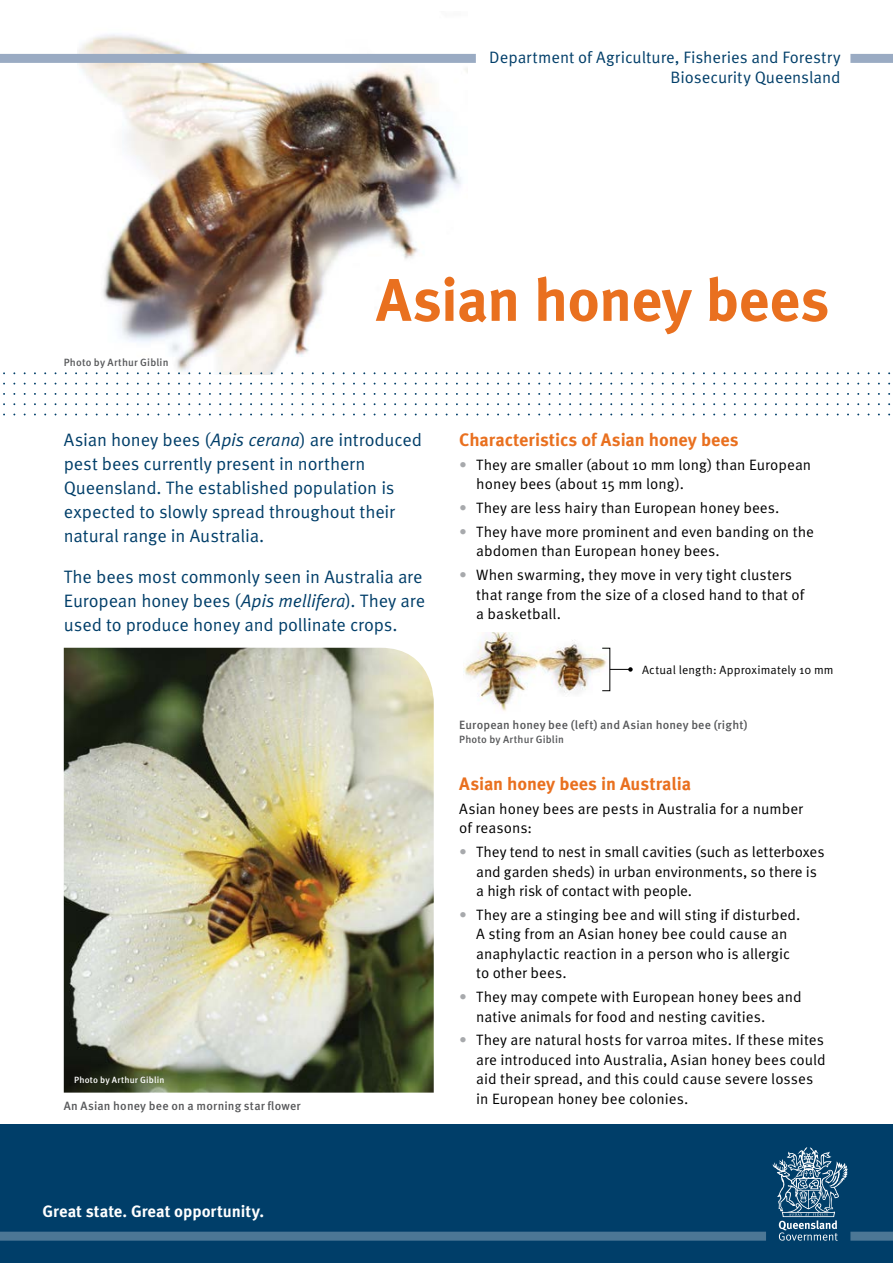
<style>
.page{position:relative;width:893px;height:1263px;background:#fff}
.page>*{position:absolute;margin:0;border:0;box-sizing:border-box;transform-origin:0 0}
.t1{font:700 60px "Meta OT";letter-spacing:-.015em;color:#e9701f}
.IntroPara{font:18px/24px "Meta OT";letter-spacing:-.005em;color:#003e69}
.h02{font:700 18px "Meta OT";letter-spacing:-.005em;color:#e9701f}
.t2{font:16.5px/19.8px "Meta OT";color:#003e69;text-align:right}
.t3{font:700 16.5px "Meta OT";color:#fff}
.body-beforeBullet{font:15px/19.5px "Meta OT";color:#000}
.t4{font:500 12px "Meta OT";letter-spacing:.015em;color:#58595b}
.t5{font:12px "Meta OT";letter-spacing:.01em;color:#000}
.t6{font:500 10.5px "Meta OT";letter-spacing:.015em;color:#58595b}
.h01{font:500 9px "Meta OT";letter-spacing:.02em;color:#fff}
.s1{font-style:italic}
.s2{color:#a7a9ac}
</style>
<div class="page">
<div style="left:0;top:1124px;width:893px;height:139px;background:#003e69"></div>
<svg style="left:773px;top:1147px;width:74px;height:94px"></svg>
<div style="left:0;top:1232px;width:766px;height:9px;background:#4c7795"></div>
<div style="left:850px;top:1232px;width:43px;height:9px;background:#4c7795"></div>
<div style="left:850px;top:54px;width:43px;height:9px;background:#9aabc3"></div>
<img style="left:77px;top:34px;width:391px;height:341px">
<div style="left:0;top:54px;width:476px;height:9px;background:#9aabc3"></div>
<img style="left:64px;top:648px;width:370px;height:444px">
<img style="left:463px;top:632px;width:147px;height:79px">
<svg style="left:610px;top:667px;width:23px;height:5px"></svg>
<p class="t2" style="left:489px;top:48px;width:353px">Department of Agriculture, Fisheries and Forestry<br>Biosecurity Queensland</p>
<p class="t6" style="left:64px;top:355px;width:106px">Photo by Arthur Giblin</p>
<p class="t1" style="left:376px;top:262px;width:455px">Asian honey bees</p>
<p class="IntroPara" style="left:64px;top:428px;width:360px">Asian honey bees (<span class="s1">Apis cerana</span>) are introduced pest bees currently present in northern Queensland. The established population is expected to slowly spread throughout their natural range in Australia.</p>
<p class="IntroPara" style="left:64px;top:565px;width:363px">The bees most commonly seen in Australia are<br>European honey bees (<span class="s1">Apis mellifera</span>). They are used to produce honey and pollinate crops.</p>
<p class="h01" style="left:74px;top:1074px;width:92px">Photo by Arthur Giblin</p>
<p class="t4" style="left:64px;top:1098px;width:239px">An Asian honey bee on a morning star flower</p>
<p class="h02" style="left:459px;top:429px;width:281px">Characteristics of Asian honey bees</p>
<p class="body-beforeBullet" style="left:476px;top:455px;width:336px;text-indent:-17px"><span class="s2">•</span> They are smaller (about 10 mm long) than European honey bees (about 15 mm long).</p>
<p class="body-beforeBullet" style="left:459px;top:498px;width:322px"><span class="s2">•</span> They are less hairy than European honey bees.</p>
<p class="body-beforeBullet" style="left:476px;top:522px;width:339px;text-indent:-17px"><span class="s2">•</span> They have more prominent and even banding on the abdomen than European honey bees.</p>
<p class="body-beforeBullet" style="left:476px;top:565px;width:330px;text-indent:-17px"><span class="s2">•</span> When swarming, they move in very tight clusters that range from the size of a closed hand to that of a basketball.</p>
<p class="t5" style="left:642px;top:662px;width:193px">Actual length: Approximately 10 mm</p>
<p class="t4" style="left:459px;top:717px;width:290px">European honey bee (left) and Asian honey bee (right)</p>
<p class="t6" style="left:459px;top:733px;width:106px">Photo by Arthur Giblin</p>
<p class="h02" style="left:459px;top:772px;width:233px">Asian honey bees in Australia</p>
<p class="body-beforeBullet" style="left:459px;top:799px;width:345px">Asian honey bees are pests in Australia for a number of reasons:</p>
<p class="body-beforeBullet" style="left:476px;top:842px;width:350px;text-indent:-17px"><span class="s2">•</span> They tend to nest in small cavities (such as letterboxes and garden sheds) in urban environments, so there is a high risk of contact with people.</p>
<p class="body-beforeBullet" style="left:476px;top:905px;width:326px;text-indent:-17px"><span class="s2">•</span> They are a stinging bee and will sting if disturbed.<br>A sting from an Asian honey bee could cause an anaphylactic reaction in a person who is allergic to other bees.</p>
<p class="body-beforeBullet" style="left:476px;top:987px;width:327px;text-indent:-17px"><span class="s2">•</span> They may compete with European honey bees and native animals for food and nesting cavities.</p>
<p class="body-beforeBullet" style="left:476px;top:1030px;width:351px;text-indent:-17px"><span class="s2">•</span> They are natural hosts for varroa mites. If these mites are introduced into Australia, Asian honey bees could aid their spread, and this could cause severe losses in European honey bee colonies.</p>
<p class="t3" style="left:43px;top:1201px;width:223px">Great state. Great opportunity.</p>
</div>
